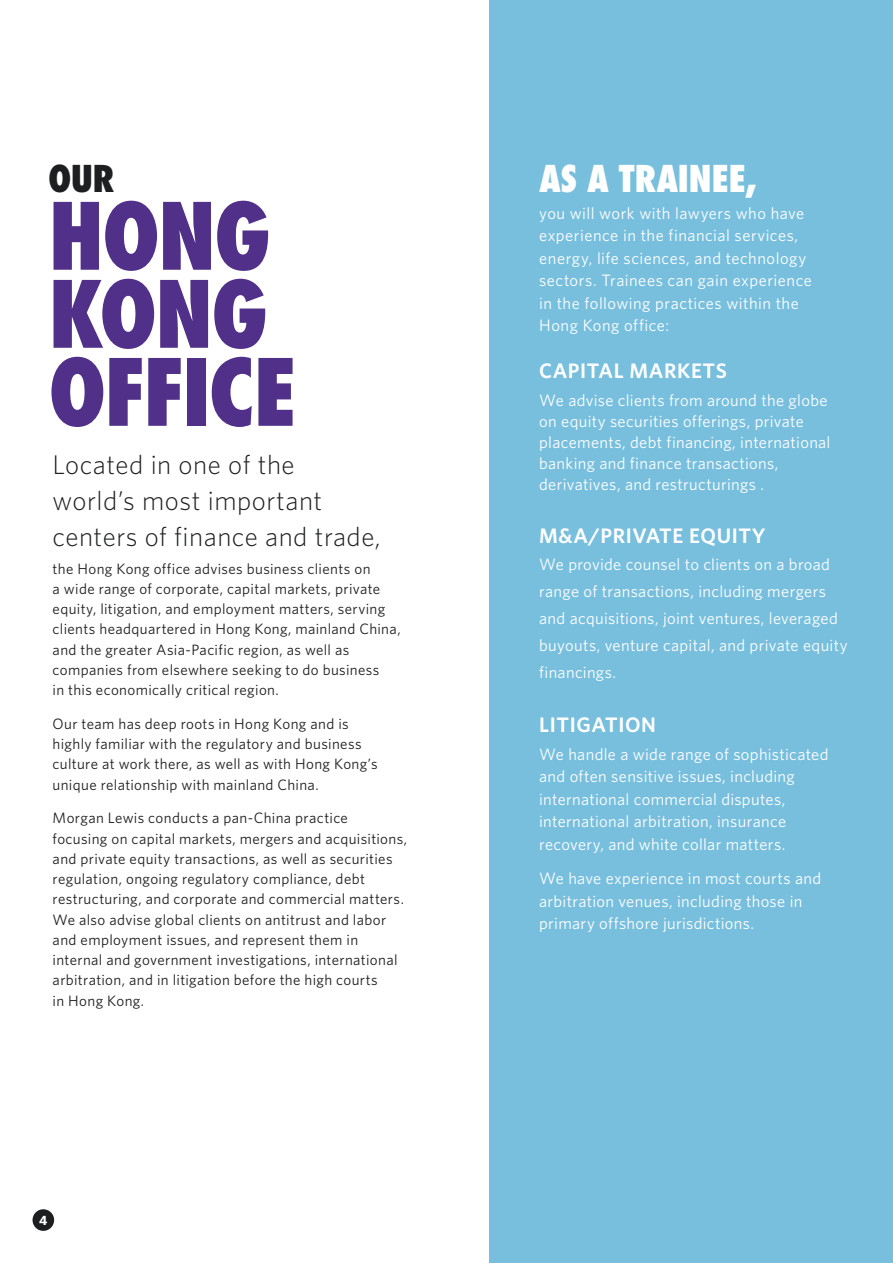
<style>
.page{position:relative;width:893px;height:1263px;background:#fff}
.page>*{position:absolute;margin:0;border:0;box-sizing:border-box;transform-origin:0 0}
.t1{font:800 condensed 90px/78px "Futura Std";letter-spacing:-.03em;color:#503089}
.t2{font:800 condensed 36px "Futura Std";letter-spacing:-.02em;color:#fff}
.t3{font:800 condensed 36px "Futura Std";color:#1d1e1f}
.t4{font:27px/36px "Whitney Light 2";letter-spacing:.02em;color:#1d1e1f}
.t5{font:600 21px "Whitney";letter-spacing:.03em;color:#fff}
.t6{font:16.5px/22.5px "Whitney Book 2";letter-spacing:.02em;color:#fff}
.t7{font:15px/20.2px "Whitney Book 2";letter-spacing:.025em;color:#1d1e1f}
.t8{font:13.5px "Whitney Bold 2";color:#fff}
</style>
<div class="page">
<div style="left:33px;top:1209px;width:21px;height:22px;background:#1d1e1f;border-radius:50%"></div>
<div style="left:489px;top:0;width:404px;height:1263px;background:#78bfde"></div>
<h2 class="t3" style="left:48px;top:156px;width:68px">OUR</h2>
<h1 class="t1" style="left:48px;top:197px;width:251px">HONG<br>KONG<br>OFFICE</h1>
<h3 class="t4" style="left:53px;top:446px;width:330px">Located in one of the world’s most important centers of finance and trade,</h3>
<p class="t7" style="left:53px;top:558px;width:349px">the Hong Kong office advises business clients on<br>a wide range of corporate, capital markets, private equity, litigation, and employment matters, serving clients headquartered in Hong Kong, mainland China, and the greater Asia-Pacific region, as well as companies from elsewhere seeking to do business<br>in this economically critical region.</p>
<p class="t7" style="left:53px;top:713px;width:327px">Our team has deep roots in Hong Kong and is highly familiar with the regulatory and business culture at work there, as well as with Hong Kong’s unique relationship with mainland China.</p>
<p class="t7" style="left:53px;top:808px;width:356px">Morgan Lewis conducts a pan-China practice<br>focusing on capital markets, mergers and acquisitions, and private equity transactions, as well as securities regulation, ongoing regulatory compliance, debt restructuring, and corporate and commercial matters.<br>We also advise global clients on antitrust and labor and employment issues, and represent them in internal and government investigations, international arbitration, and in litigation before the high courts<br>in Hong Kong.</p>
<p class="t8" style="left:39px;top:1211px;width:10px">4</p>
<h2 class="t2" style="left:539px;top:156px;width:219px">AS A TRAINEE,</h2>
<p class="t6" style="left:539px;top:201px;width:274px">you will work with lawyers who have experience in the financial services, energy, life sciences, and technology sectors. Trainees can gain experience in the following practices within the Hong Kong office:</p>
<h3 class="t5" style="left:539px;top:357px;width:189px">CAPITAL MARKETS</h3>
<p class="t6" style="left:539px;top:390px;width:293px;line-height:21px">We advise clients from around the globe on equity securities offerings, private placements, debt financing, international banking and finance transactions, derivatives, and restructurings .</p>
<h3 class="t5" style="left:539px;top:521px;width:228px">M&amp;A/PRIVATE EQUITY</h3>
<p class="t6" style="left:539px;top:550px;width:310px;line-height:27px">We provide counsel to clients on a broad range of transactions, including mergers and acquisitions, joint ventures, leveraged buyouts, venture capital, and private equity financings.</p>
<h3 class="t5" style="left:539px;top:710px;width:118px">LITIGATION</h3>
<p class="t6" style="left:539px;top:742px;width:291px">We handle a wide range of sophisticated and often sensitive issues, including international commercial disputes, international arbitration, insurance recovery, and white collar matters.</p>
<p class="t6" style="left:539px;top:867px;width:284px">We have experience in most courts and arbitration venues, including those in primary offshore jurisdictions.</p>
</div>
